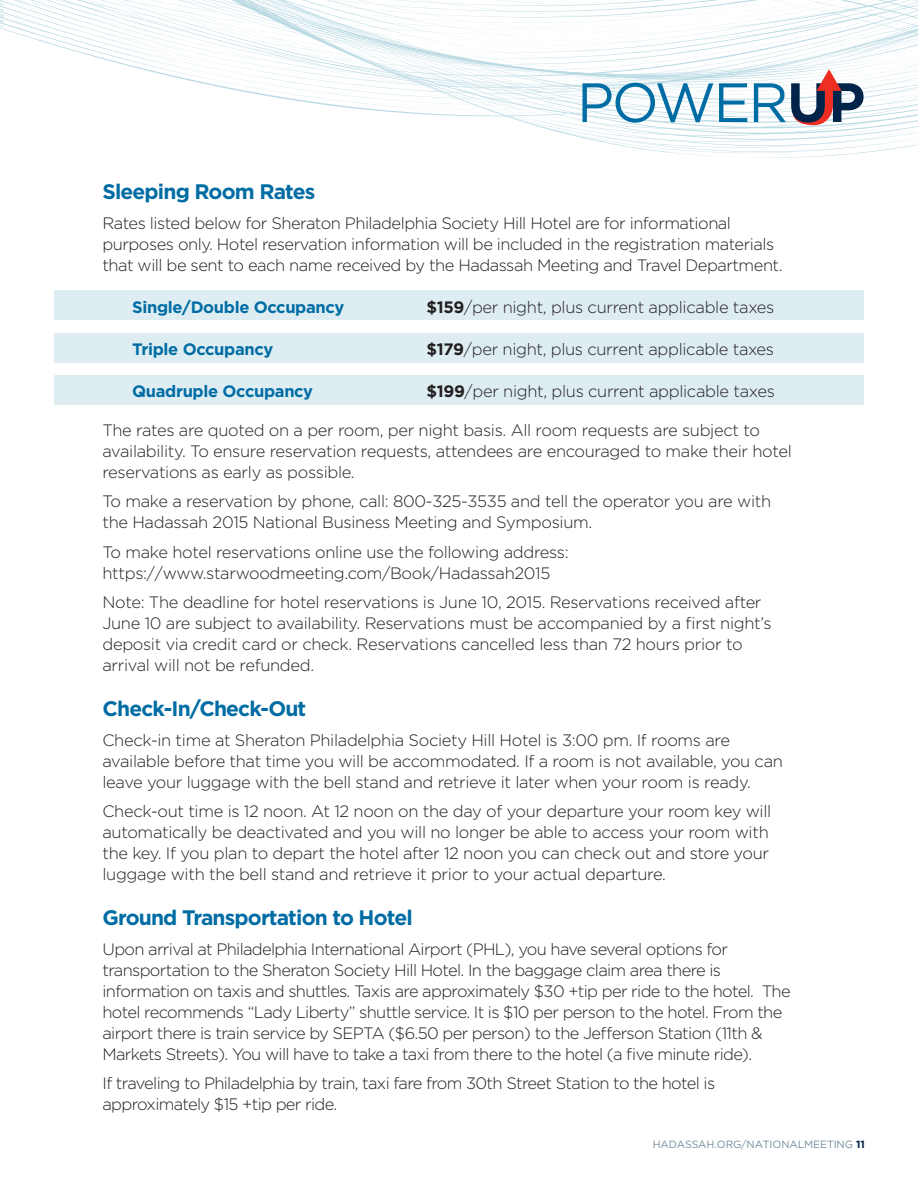
<style>
.page{position:relative;width:918px;height:1188px;background:#fff}
.page>*{position:absolute;margin:0;border:0;box-sizing:border-box;transform-origin:0 0}
.t1{font:700 21px "Gotham";letter-spacing:-.04em;color:#006ca4}
.t2{font:300 16.5px/21px "Gotham";letter-spacing:-.025em;color:#231f20}
.t3{font:700 16.5px "Gotham";letter-spacing:-.02em;color:#006ca4}
.t4{font:10.5px "Gotham";letter-spacing:-.01em;color:#758c99}
.s1{font-weight:700}
.s2{font-weight:700;color:#002349}
</style>
<div class="page">
<svg style="left:0;top:0;width:918px;height:158px"></svg>
<svg style="left:583px;top:83px;width:130px;height:40px"></svg>
<svg style="left:719px;top:83px;width:28px;height:39px"></svg>
<svg style="left:754px;top:69px;width:110px;height:56px"></svg>
<div style="left:54px;top:290px;width:810px;height:30px;background:#deedf2"></div>
<div style="left:54px;top:333px;width:810px;height:30px;background:#deedf2"></div>
<div style="left:54px;top:375px;width:810px;height:30px;background:#deedf2"></div>
<p class="t1" style="left:102px;top:178px;width:214px">Sleeping Room Rates</p>
<p class="t2" style="left:102px;top:212px;width:682px">Rates listed below for Sheraton Philadelphia Society Hill Hotel are for informational purposes only. Hotel reservation information will be included in the registration materials that will be sent to each name received by the Hadassah Meeting and Travel Department.</p>
<p class="t3" style="left:132px;top:296px;width:214px">Single/Double Occupancy</p>
<p class="t2" style="left:426px;top:296px;width:349px"><span class="s1">$159</span>/per night, plus current applicable taxes</p>
<p class="t3" style="left:132px;top:338px;width:143px">Triple Occupancy</p>
<p class="t2" style="left:426px;top:338px;width:349px"><span class="s1">$179</span>/per night, plus current applicable taxes</p>
<p class="t3" style="left:132px;top:381px;width:182px">Quadruple Occupancy</p>
<p class="t2" style="left:426px;top:381px;width:350px"><span class="s1">$199</span>/per night, plus current applicable taxes</p>
<p class="t2" style="left:102px;top:419px;width:691px">The rates are quoted on a per room, per night basis. All room requests are subject to availability. To ensure reservation requests, attendees are encouraged to make their hotel reservations as early as possible.</p>
<p class="t2" style="left:102px;top:490px;width:670px">To make a reservation by phone, call: 800-325-3535 and tell the operator you are with the Hadassah 2015 National Business Meeting and Symposium.</p>
<p class="t2" style="left:102px;top:541px;width:468px">To make hotel reservations online use the following address: https://www.starwoodmeeting.com/Book/Hadassah2015</p>
<p class="t2" style="left:102px;top:591px;width:671px">Note: The deadline for hotel reservations is June 10, 2015. Reservations received after June 10 are subject to availability. Reservations must be accompanied by a first night’s deposit via credit card or check. Reservations cancelled less than 72 hours prior to arrival will not be refunded.</p>
<p class="t1" style="left:102px;top:695px;width:205px">Check-In/Check-Out</p>
<p class="t2" style="left:102px;top:729px;width:682px">Check-in time at Sheraton Philadelphia Society Hill Hotel is 3:00 pm. If rooms are available before that time you will be accommodated. If a room is not available, you can leave your luggage with the bell stand and retrieve it later when your room is ready.</p>
<p class="t2" style="left:102px;top:800px;width:670px">Check-out time is 12 noon. At 12 noon on the day of your departure your room key will automatically be deactivated and you will no longer be able to access your room with the key. If you plan to depart the hotel after 12 noon you can check out and store your luggage with the bell stand and retrieve it prior to your actual departure.</p>
<p class="t1" style="left:102px;top:904px;width:312px">Ground Transportation to Hotel</p>
<p class="t2" style="left:102px;top:938px;width:690px">Upon arrival at Philadelphia International Airport (PHL), you have several options for transportation to the Sheraton Society Hill Hotel. In the baggage claim area there is information on taxis and shuttles. Taxis are approximately $30 +tip per ride to the hotel. The hotel recommends “Lady Liberty” shuttle service. It is $10 per person to the hotel. From the airport there is train service by SEPTA ($6.50 per person) to the Jefferson Station (11th &amp; Markets Streets). You will have to take a taxi from there to the hotel (a five minute ride).</p>
<p class="t2" style="left:102px;top:1072px;width:614px">If traveling to Philadelphia by train, taxi fare from 30th Street Station to the hotel is approximately $15 +tip per ride.</p>
<p class="t4" style="left:653px;top:1138px;width:214px">HADASSAH.ORG/NATIONALMEETING <span class="s2">11</span></p>
</div>
